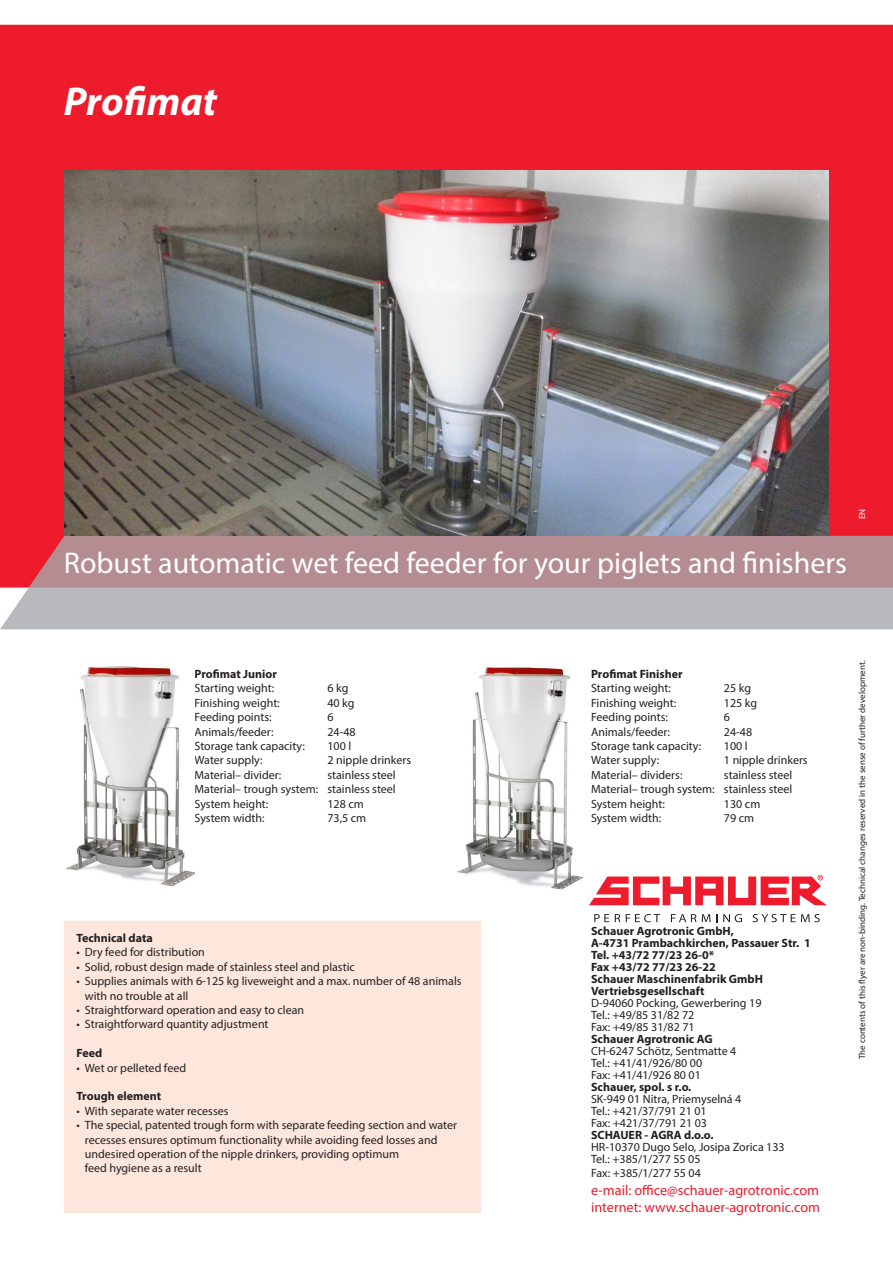
<style>
.page{position:relative;width:893px;height:1263px;background:#fff}
.page>*{position:absolute;margin:0;border:0;box-sizing:border-box;transform-origin:0 0}
.t1{font:italic 700 40.5px "Myriad Pro";color:#fff}
.t2{font:30px "Myriad Pro";color:#fff}
.t3{font:14.25px "Myriad Pro";color:#ee1b2d}
.t4{font:12px/14.4px "Myriad Pro";color:#231f20}
.t5{font:700 12px "Myriad Pro";color:#231f20}
.t6{font:9px "Myriad Pro";color:#231f20}
.t7{font:9px "Myriad Pro";color:#fff}
</style>
<div class="page">
<div style="left:64px;top:921px;width:417px;height:292px;background:#fde7dc"></div>
<div style="left:0;top:25px;width:893px;height:511px;background:#ee1b2d"></div>
<svg style="left:0;top:536px;width:893px;height:93px;background:#b99da3"></svg>
<svg style="left:594px;top:914px;width:15px;height:8px"></svg>
<svg style="left:615px;top:914px;width:5px;height:8px"></svg>
<svg style="left:626px;top:914px;width:34px;height:8px"></svg>
<svg style="left:671px;top:914px;width:39px;height:8px"></svg>
<svg style="left:723px;top:914px;width:19px;height:8px"></svg>
<svg style="left:753px;top:914px;width:67px;height:8px"></svg>
<svg style="left:589px;top:875px;width:238px;height:30px"></svg>
<img style="left:65px;top:170px;width:763px;height:366px">
<img style="left:65px;top:666px;width:130px;height:221px">
<img style="left:457px;top:667px;width:127px;height:223px">
<p class="t1" style="left:64px;top:75px;width:155px">Profimat</p>
<p class="t2" style="left:64px;top:544px;width:785px">Robust automatic wet feed feeder for your piglets and finishers</p>
<p class="t7" style="left:857px;top:519px;width:12px;rotate:-90deg">EN</p>
<p class="t5" style="left:195px;top:666px;width:84px">Profimat Junior</p>
<p class="t4" style="left:195px;top:681px;width:81px">Starting weight:</p>
<p class="t4" style="left:195px;top:695px;width:87px">Finishing weight:</p>
<p class="t4" style="left:195px;top:710px;width:79px">Feeding points:</p>
<p class="t4" style="left:195px;top:724px;width:80px">Animals/feeder:</p>
<p class="t4" style="left:195px;top:739px;width:112px">Storage tank capacity:</p>
<p class="t4" style="left:195px;top:753px;width:70px">Water supply:</p>
<p class="t4" style="left:195px;top:767px;width:88px">Material– divider:</p>
<p class="t4" style="left:195px;top:782px;width:125px">Material– trough system:</p>
<p class="t4" style="left:195px;top:796px;width:75px">System height:</p>
<p class="t4" style="left:195px;top:811px;width:72px">System width:</p>
<p class="t4" style="left:327px;top:681px;width:23px">6 kg</p>
<p class="t4" style="left:327px;top:695px;width:29px">40 kg</p>
<p class="t4" style="left:327px;top:710px;width:8px">6</p>
<p class="t4" style="left:327px;top:724px;width:30px">24-48</p>
<p class="t4" style="left:327px;top:739px;width:25px">100 l</p>
<p class="t4" style="left:327px;top:753px;width:85px">2 nipple drinkers</p>
<p class="t4" style="left:327px;top:767px;width:70px">stainless steel</p>
<p class="t4" style="left:327px;top:782px;width:70px">stainless steel</p>
<p class="t4" style="left:327px;top:796px;width:38px">128 cm</p>
<p class="t4" style="left:327px;top:811px;width:40px">73,5 cm</p>
<p class="t5" style="left:76px;top:930px;width:78px">Technical data</p>
<p class="t4" style="left:76px;top:945px;width:130px">• Dry feed for distribution</p>
<p class="t4" style="left:76px;top:959px;width:280px">• Solid, robust design made of stainless steel and plastic</p>
<p class="t4" style="left:85px;top:974px;width:378px;text-indent:-9px">• Supplies animals with 6-125 kg liveweight and a max. number of 48 animals with no trouble at all</p>
<p class="t4" style="left:76px;top:1002px;width:229px">• Straightforward operation and easy to clean</p>
<p class="t4" style="left:76px;top:1017px;width:194px">• Straightforward quantity adjustment</p>
<p class="t5" style="left:76px;top:1045px;width:27px">Feed</p>
<p class="t4" style="left:76px;top:1060px;width:111px">• Wet or pelleted feed</p>
<p class="t5" style="left:76px;top:1088px;width:86px">Trough element</p>
<p class="t4" style="left:76px;top:1103px;width:154px">• With separate water recesses</p>
<p class="t4" style="left:85px;top:1118px;width:374px;text-indent:-9px">• The special, patented trough form with separate feeding section and water recesses ensures optimum functionality while avoiding feed losses and</p>
<p class="t4" style="left:85px;top:1146px;width:316px">undesired operation of the nipple drinkers, providing optimum feed hygiene as a result</p>
<p class="t5" style="left:591px;top:666px;width:93px">Profimat Finisher</p>
<p class="t4" style="left:591px;top:681px;width:81px">Starting weight:</p>
<p class="t4" style="left:591px;top:695px;width:87px">Finishing weight:</p>
<p class="t4" style="left:591px;top:710px;width:79px">Feeding points:</p>
<p class="t4" style="left:591px;top:724px;width:80px">Animals/feeder:</p>
<p class="t4" style="left:591px;top:739px;width:112px">Storage tank capacity:</p>
<p class="t4" style="left:591px;top:753px;width:70px">Water supply:</p>
<p class="t4" style="left:591px;top:767px;width:93px">Material– dividers:</p>
<p class="t4" style="left:591px;top:782px;width:125px">Material– trough system:</p>
<p class="t4" style="left:591px;top:796px;width:75px">System height:</p>
<p class="t4" style="left:591px;top:811px;width:72px">System width:</p>
<p class="t4" style="left:724px;top:681px;width:29px">25 kg</p>
<p class="t4" style="left:724px;top:695px;width:35px">125 kg</p>
<p class="t4" style="left:724px;top:710px;width:8px">6</p>
<p class="t4" style="left:724px;top:724px;width:30px">24-48</p>
<p class="t4" style="left:724px;top:739px;width:25px">100 l</p>
<p class="t4" style="left:724px;top:753px;width:85px">1 nipple drinkers</p>
<p class="t4" style="left:724px;top:767px;width:70px">stainless steel</p>
<p class="t4" style="left:724px;top:782px;width:70px">stainless steel</p>
<p class="t4" style="left:724px;top:796px;width:38px">130 cm</p>
<p class="t4" style="left:724px;top:811px;width:32px">79 cm</p>
<p class="t5" style="left:591px;top:923px;width:144px">Schauer Agrotronic GmbH,</p>
<p class="t5" style="left:591px;top:935px;width:221px">A-4731 Prambachkirchen, Passauer Str. 1</p>
<p class="t5" style="left:591px;top:947px;width:125px">Tel. +43/72 77/23 26-0*</p>
<p class="t5" style="left:591px;top:959px;width:126px">Fax +43/72 77/23 26-22</p>
<p class="t5" style="left:591px;top:971px;width:173px">Schauer Maschinenfabrik GmbH</p>
<p class="t5" style="left:591px;top:983px;width:115px">Vertriebsgesellschaft</p>
<p class="t4" style="left:591px;top:995px;width:172px">D-94060 Pocking, Gewerbering 19</p>
<p class="t4" style="left:591px;top:1007px;width:105px">Tel.: +49/85 31/82 72</p>
<p class="t4" style="left:591px;top:1019px;width:105px">Fax: +49/85 31/82 71</p>
<p class="t5" style="left:591px;top:1031px;width:123px">Schauer Agrotronic AG</p>
<p class="t4" style="left:591px;top:1043px;width:147px">CH-6247 Schötz, Sentmatte 4</p>
<p class="t4" style="left:591px;top:1055px;width:113px">Tel.: +41/41/926/80 00</p>
<p class="t4" style="left:591px;top:1067px;width:111px">Fax: +41/41/926 80 01</p>
<p class="t5" style="left:591px;top:1079px;width:102px">Schauer, spol. s r.o.</p>
<p class="t4" style="left:591px;top:1091px;width:152px">SK-949 01 Nitra, Priemyselná 4</p>
<p class="t4" style="left:591px;top:1103px;width:117px">Tel.: +421/37/791 21 01</p>
<p class="t4" style="left:591px;top:1115px;width:118px">Fax: +421/37/791 21 03</p>
<p class="t5" style="left:591px;top:1127px;width:124px">SCHAUER - AGRA d.o.o.</p>
<p class="t4" style="left:591px;top:1139px;width:195px">HR-10370 Dugo Selo, Josipa Zorica 133</p>
<p class="t4" style="left:591px;top:1151px;width:111px">Tel.: +385/1/277 55 05</p>
<p class="t4" style="left:591px;top:1166px;width:111px">Fax: +385/1/277 55 04</p>
<p class="t3" style="left:591px;top:1181px;width:230px">e-mail: office@schauer-agrotronic.com</p>
<p class="t3" style="left:591px;top:1198px;width:230px">internet: www.schauer-agrotronic.com</p>
<p class="t6" style="left:857px;top:1059px;width:400px;rotate:-90deg">The contents of this flyer are non-binding. Technical changes reserved in the sense of further development.</p>
</div>
